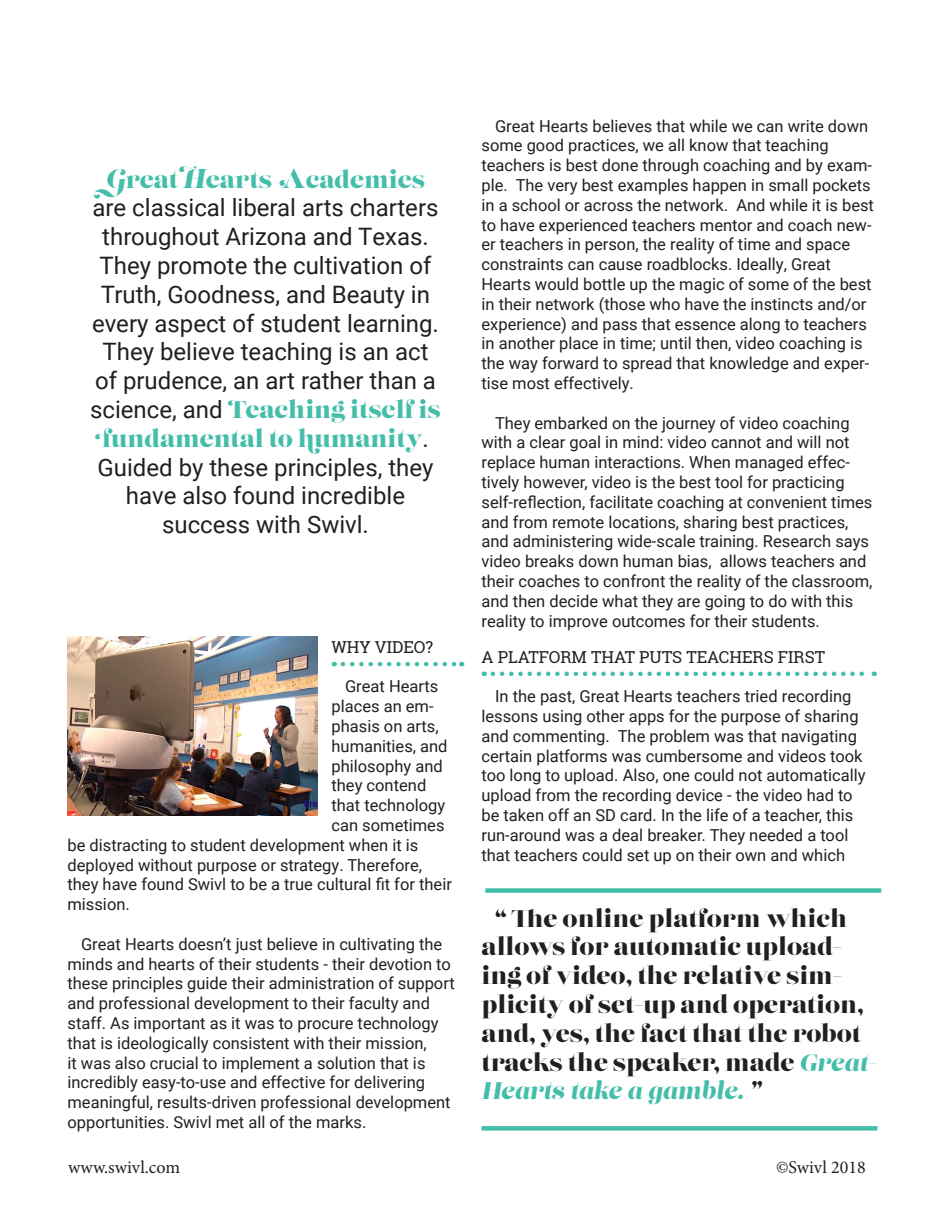
<style>
.page{position:relative;width:945px;height:1215px;background:#fff}
.page>*{position:absolute;margin:0;border:0;box-sizing:border-box;transform-origin:0 0}
.Body_Copy{font:24px/28.8px "Roboto";color:#231f20;text-align:center}
.t1{font:24px/28.8px "Lust Didone";color:#231f20}
.t2{font:18px "Minion Pro";color:#231f20}
.Body_Copy-2{font:16.5px/19.8px "Roboto";color:#231f20}
.Subheadings{font:16.5px "Roboto Slab";color:#231f20}
.s1{font-family:"Lust Display";font-style:italic;font-size:27px;color:#44beaa}
.s2{font-family:"Lust";color:#44beaa}
.s3{font-family:"Lust";font-style:italic;font-size:27px;color:#44beaa}
.s4{font-family:"Lust";font-size:27px;color:#44beaa}
.s5{color:#1a1c1e}
.s6{font-family:"Lust";font-style:italic;color:#44beaa}
.s7{font-family:"Lust";font-style:italic}
</style>
<div class="page">
<svg style="left:343px;top:662px;width:119px;height:4px"></svg>
<svg style="left:493px;top:672px;width:382px;height:4px"></svg>
<div style="left:485px;top:888px;width:396px;height:5px;background:#44beaa"></div>
<div style="left:482px;top:1126px;width:396px;height:5px;background:#44beaa"></div>
<img style="left:68px;top:636px;width:250px;height:180px">
<p class="Body_Copy" style="left:90px;top:164px;width:352px"><span class="s1">G</span><span class="s2">reat</span> <span class="s3">H</span><span class="s2">earts</span> <span class="s4">A</span><span class="s2">cademies </span>are classical liberal arts charters throughout Arizona and Texas.<br>They promote the cultivation of<br>Truth, Goodness, and Beauty <span class="s5">i</span>n every aspect of student learning.<br>They believe teaching is an act of prudence, an art rather than a science, and <span class="s2">Teaching itself is fundamental to humanity</span>.<br>Guided by these principles, they have also found incredible</p>
<p class="Body_Copy" style="left:162px;top:509px;width:208px">success with Swivl.</p>
<p class="Subheadings" style="left:332px;top:636px;width:103px">WHY VIDEO?</p>
<p class="Body_Copy-2" style="left:345px;top:676px;width:95px">Great Hearts</p>
<p class="Body_Copy-2" style="left:332px;top:696px;width:104px">places an em-</p>
<p class="Body_Copy-2" style="left:332px;top:716px;width:109px">phasis on arts,</p>
<p class="Body_Copy-2" style="left:332px;top:735px;width:118px">humanities, and</p>
<p class="Body_Copy-2" style="left:332px;top:755px;width:113px">philosophy and</p>
<p class="Body_Copy-2" style="left:332px;top:775px;width:96px">they contend</p>
<p class="Body_Copy-2" style="left:332px;top:795px;width:115px">that technology</p>
<p class="Body_Copy-2" style="left:332px;top:815px;width:115px">can sometimes</p>
<p class="Body_Copy-2" style="left:68px;top:834px;width:352px">be distracting to student development when it is</p>
<p class="Body_Copy-2" style="left:68px;top:854px;width:356px">deployed without purpose or strategy. Therefore,</p>
<p class="Body_Copy-2" style="left:68px;top:874px;width:386px">they have found Swivl to be a true cultural fit for their</p>
<p class="Body_Copy-2" style="left:68px;top:894px;width:64px">mission.</p>
<p class="Body_Copy-2" style="left:68px;top:933px;width:389px;text-indent:14px">Great Hearts doesn’t just believe in cultivating the minds and hearts of their students - their devotion to these principles guide their administration of support and professional development to their faculty and staff. As important as it was to procure technology that is ideologically consistent with their mission,<br>it was also crucial to implement a solution that is incredibly easy-to-use and effective for delivering meaningful, results-driven professional development opportunities. Swivl met all of the marks.</p>
<p class="Body_Copy-2" style="left:482px;top:115px;width:394px;text-indent:14px">Great Hearts believes that while we can write down some good practices, we all know that teaching teachers is best done through coaching and by exam&shy;ple. The very best examples happen in small pockets in a school or across the network. And while it is best to have experienced teachers mentor and coach new&shy;er teachers in person, the reality of time and space constraints can cause roadblocks. Ideally, Great Hearts would bottle up the magic of some of the best in their network (those who have the instincts and/or experience) and pass that essence along to teachers in another place in time; until then, video coaching is the way forward to spread that knowledge and exper&shy;tise most effectively.</p>
<p class="Body_Copy-2" style="left:482px;top:412px;width:392px;text-indent:14px">They embarked on the journey of video coaching with a clear goal in mind: video cannot and will not replace human interactions. When managed effec&shy;tively however, video is the best tool for practicing self-reflection, facilitate coaching at convenient times and from remote locations, sharing best practices, and administering wide-scale training. Research says video breaks down human bias, allows teachers and their coaches to confront the reality of the classroom, and then decide what they are going to do with this reality to improve outcomes for their students.</p>
<p class="Subheadings" style="left:482px;top:645px;width:345px">A PLATFORM THAT PUTS TEACHERS FIRST</p>
<p class="Body_Copy-2" style="left:482px;top:686px;width:386px;text-indent:14px">In the past, Great Hearts teachers tried recording lessons using other apps for the purpose of sharing and commenting. The problem was that navigating certain platforms was cumbersome and videos took too long to upload. Also, one could not automatically upload from the recording device - the video had to be taken off an SD card. In the life of a teacher, this run-around was a deal breaker. They needed a tool that teachers could set up on their own and which</p>
<p class="t1" style="left:482px;top:905px;width:397px;text-indent:14px">“ The online platform which allows for automatic upload&shy;ing of video, the relative sim&shy;plicity of set-up and operation, and, yes, the fact that the robot tracks the speaker, made <span class="s6">Great-<br>Hearts take a gamble.</span> <span class="s7">”</span></p>
<p class="t2" style="left:68px;top:1155px;width:114px">www.swivl.com</p>
<p class="t2" style="left:776px;top:1155px;width:91px">©Swivl 2018</p>
</div>
